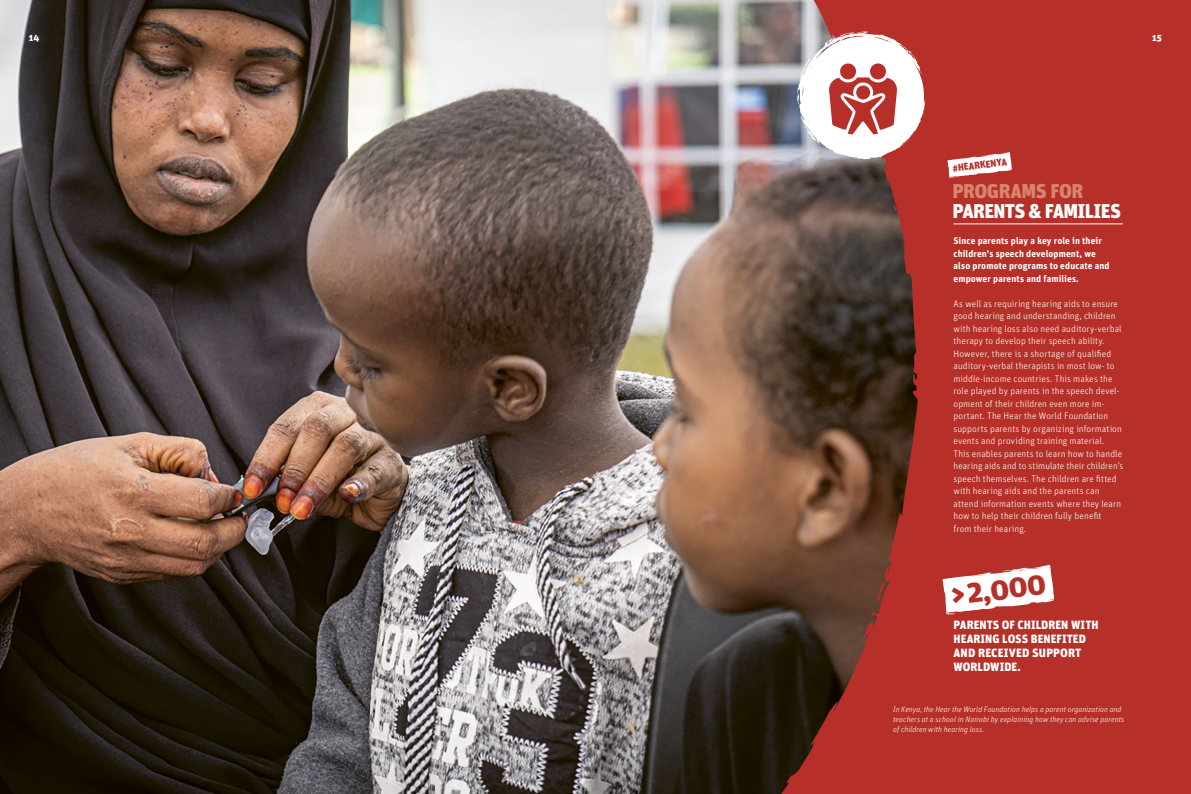
<style>
.page{position:relative;width:1191px;height:794px;background:#b62f28}
.page>*{position:absolute;margin:0;border:0;box-sizing:border-box;transform-origin:0 0}
.t1{font:900 30px "Unit OT";color:#b62f28}
.t2{font:900 20px "Unit OT";letter-spacing:-.035em;color:#fff}
.t3{font:900 20px "Unit OT";letter-spacing:-.025em;color:#d8856c}
.t4{font:900 12px/14px "Unit OT";letter-spacing:.005em;color:#fff}
.t5{font:900 10px "Unit OT";color:#b62f28}
.t6{font:300 9.5px/12.5px "Unit OT";letter-spacing:.01em;color:#fff}
.t7{font:700 9.5px/12.5px "Unit OT";letter-spacing:.01em;color:#fff}
.t8{font:900 9.5px "Unit OT";color:#fff}
.t9{font:italic 300 8px/10px "Unit OT";letter-spacing:.01em;color:#fff}
</style>
<div class="page">
<img style="left:0;top:0;width:917px;height:794px">
<svg style="left:797px;top:32px;width:127px;height:127px"></svg>
<hr style="left:953px;top:223px;width:170px;height:1px;background:#fff">
<svg style="left:942px;top:565px;width:112px;height:49px"></svg>
<svg style="left:947px;top:152px;width:65px;height:26px"></svg>
<p class="t8" style="left:29px;top:32px;width:12px">14</p>
<p class="t8" style="left:1152px;top:32px;width:11px">15</p>
<p class="t5" style="left:952px;top:162px;width:56px;rotate:-7deg">#HEARKENYA</p>
<h2 class="t3" style="left:952px;top:178px;width:132px">PROGRAMS FOR</h2>
<h2 class="t2" style="left:952px;top:198px;width:170px">PARENTS &amp; FAMILIES</h2>
<p class="t7" style="left:953px;top:234px;width:158px">Since parents play a key role in their children’s speech development, we also promote programs to educate and empower parents and families.</p>
<p class="t6" style="left:953px;top:297px;width:171px">As well as requiring hearing aids to ensure good hearing and understanding, children with hearing loss also need auditory-verbal therapy to develop their speech ability.<br>However, there is a shortage of qualified auditory-verbal therapists in most low- to middle-income countries. This makes the role played by parents in the speech devel&shy;opment of their children even more im&shy;portant. The Hear the World Foundation supports parents by organizing information events and providing training material.<br>This enables parents to learn how to handle hearing aids and to stimulate their children’s speech themselves. The children are fitted with hearing aids and the parents can attend information events where they learn how to help their children fully benefit<br>from their hearing.</p>
<h1 class="t1" style="left:948px;top:575px;width:97px;rotate:-7deg">&gt;2,000</h1>
<p class="t4" style="left:953px;top:618px;width:146px">PARENTS OF CHILDREN WITH<br>HEARING LOSS BENEFITED<br>AND RECEIVED SUPPORT<br>WORLDWIDE.</p>
<p class="t9" style="left:893px;top:704px;width:233px">In Kenya, the Hear the World Foundation helps a parent organization and teachers at a school in Nairobi by explaining how they can advise parents of children with hearing loss.</p>
</div>
